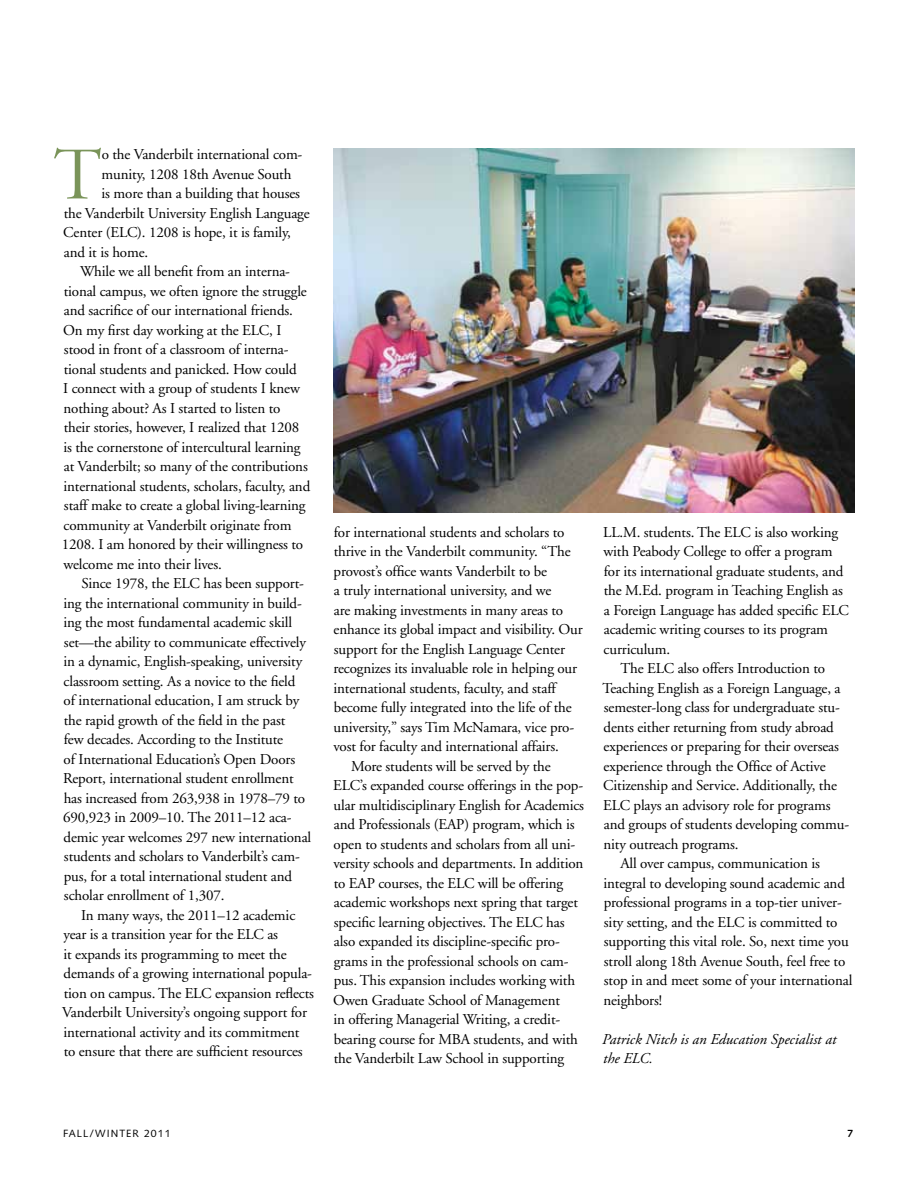
<style>
.page{position:relative;width:918px;height:1188px;background:#fff}
.page>*{position:absolute;margin:0;border:0;box-sizing:border-box;transform-origin:0 0}
.t1{font:73.8px "Adobe Garamond Titling";color:#7a9459}
.t2{font:15px "Adobe Garamond";letter-spacing:-.01em;color:#000}
.t3{font:italic 15px/19.5px "Adobe Garamond";color:#000}
.t4{font:10.5px "Syntax";letter-spacing:.1em;color:#000}
.t5{font:700 10.5px "Syntax";color:#000}
</style>
<div class="page">
<img style="left:333px;top:148px;width:522px;height:364px">
<h1 class="t1" style="left:53px;top:133px;width:50px">T</h1>
<p class="t2" style="left:102px;top:147px;width:202px">o the Vanderbilt international com-</p>
<p class="t2" style="left:102px;top:166px;width:191px">munity, 1208 18th Avenue South</p>
<p class="t2" style="left:102px;top:186px;width:200px">is more than a building that houses</p>
<p class="t2" style="left:64px;top:205px;width:248px">the Vanderbilt University English Language</p>
<p class="t2" style="left:63px;top:225px;width:229px">Center (ELC). 1208 is hope, it is family,</p>
<p class="t2" style="left:64px;top:244px;width:86px">and it is home.</p>
<p class="t2" style="left:80px;top:264px;width:212px">While we all benefit from an interna-</p>
<p class="t2" style="left:64px;top:283px;width:245px">tional campus, we often ignore the struggle</p>
<p class="t2" style="left:64px;top:303px;width:231px">and sacrifice of our international friends.</p>
<p class="t2" style="left:63px;top:322px;width:220px">On my first day working at the ELC, I</p>
<p class="t2" style="left:64px;top:342px;width:226px">stood in front of a classroom of interna-</p>
<p class="t2" style="left:64px;top:361px;width:235px">tional students and panicked. How could</p>
<p class="t2" style="left:63px;top:381px;width:238px">I connect with a group of students I knew</p>
<p class="t2" style="left:64px;top:400px;width:218px">nothing about? As I started to listen to</p>
<p class="t2" style="left:64px;top:420px;width:237px">their stories, however, I realized that 1208</p>
<p class="t2" style="left:64px;top:439px;width:239px">is the cornerstone of intercultural learning</p>
<p class="t2" style="left:64px;top:459px;width:245px">at Vanderbilt; so many of the contributions</p>
<p class="t2" style="left:64px;top:478px;width:248px">international students, scholars, faculty, and</p>
<p class="t2" style="left:64px;top:498px;width:243px">staff make to create a global living-learning</p>
<p class="t2" style="left:64px;top:517px;width:229px">community at Vanderbilt originate from</p>
<p class="t2" style="left:62px;top:537px;width:243px">1208. I am honored by their willingness to</p>
<p class="t2" style="left:63px;top:556px;width:160px">welcome me into their lives.</p>
<p class="t2" style="left:81px;top:576px;width:224px">Since 1978, the ELC has been support-</p>
<p class="t2" style="left:63px;top:595px;width:240px">ing the international community in build-</p>
<p class="t2" style="left:63px;top:615px;width:230px">ing the most fundamental academic skill</p>
<p class="t2" style="left:64px;top:634px;width:244px">set—the ability to communicate effectively</p>
<p class="t2" style="left:63px;top:654px;width:240px">in a dynamic, English-speaking, university</p>
<p class="t2" style="left:64px;top:673px;width:233px">classroom setting. As a novice to the field</p>
<p class="t2" style="left:64px;top:693px;width:237px">of international education, I am struck by</p>
<p class="t2" style="left:64px;top:712px;width:223px">the rapid growth of the field in the past</p>
<p class="t2" style="left:64px;top:732px;width:221px">few decades. According to the Institute</p>
<p class="t2" style="left:64px;top:751px;width:233px">of International Education’s Open Doors</p>
<p class="t2" style="left:63px;top:771px;width:232px">Report, international student enrollment</p>
<p class="t2" style="left:64px;top:790px;width:243px">has increased from 263,938 in 1978–79 to</p>
<p class="t2" style="left:63px;top:810px;width:230px">690,923 in 2009–10. The 2011–12 aca-</p>
<p class="t2" style="left:64px;top:829px;width:249px">demic year welcomes 297 new international</p>
<p class="t2" style="left:64px;top:849px;width:237px">students and scholars to Vanderbilt’s cam-</p>
<p class="t2" style="left:64px;top:868px;width:230px">pus, for a total international student and</p>
<p class="t2" style="left:64px;top:888px;width:162px">scholar enrollment of 1,307.</p>
<p class="t2" style="left:81px;top:907px;width:216px">In many ways, the 2011–12 academic</p>
<p class="t2" style="left:63px;top:927px;width:216px">year is a transition year for the ELC as</p>
<p class="t2" style="left:63px;top:946px;width:225px">it expands its programming to meet the</p>
<p class="t2" style="left:64px;top:966px;width:250px">demands of a growing international popula-</p>
<p class="t2" style="left:64px;top:985px;width:252px">tion on campus. The ELC expansion reflects</p>
<p class="t2" style="left:62px;top:1005px;width:246px">Vanderbilt University’s ongoing support for</p>
<p class="t2" style="left:63px;top:1024px;width:238px">international activity and its commitment</p>
<p class="t2" style="left:64px;top:1044px;width:241px">to ensure that there are sufficient resources</p>
<p class="t2" style="left:334px;top:524px;width:232px">for international students and scholars to</p>
<p class="t2" style="left:334px;top:544px;width:238px">thrive in the Vanderbilt community. “The</p>
<p class="t2" style="left:334px;top:563px;width:215px">provost’s office wants Vanderbilt to be</p>
<p class="t2" style="left:334px;top:583px;width:219px">a truly international university, and we</p>
<p class="t2" style="left:334px;top:602px;width:231px">are making investments in many areas to</p>
<p class="t2" style="left:334px;top:622px;width:251px">enhance its global impact and visibility. Our</p>
<p class="t2" style="left:334px;top:641px;width:233px">support for the English Language Center</p>
<p class="t2" style="left:333px;top:661px;width:245px">recognizes its invaluable role in helping our</p>
<p class="t2" style="left:333px;top:680px;width:224px">international students, faculty, and staff</p>
<p class="t2" style="left:334px;top:700px;width:240px">become fully integrated into the life of the</p>
<p class="t2" style="left:334px;top:719px;width:242px">university,” says Tim McNamara, vice pro-</p>
<p class="t2" style="left:333px;top:739px;width:227px">vost for faculty and international affairs.</p>
<p class="t2" style="left:351px;top:758px;width:201px">More students will be served by the</p>
<p class="t2" style="left:333px;top:778px;width:252px">ELC’s expanded course offerings in the pop-</p>
<p class="t2" style="left:334px;top:797px;width:252px">ular multidisciplinary English for Academics</p>
<p class="t2" style="left:334px;top:817px;width:242px">and Professionals (EAP) program, which is</p>
<p class="t2" style="left:334px;top:836px;width:243px">open to students and scholars from all uni-</p>
<p class="t2" style="left:333px;top:856px;width:252px">versity schools and departments. In addition</p>
<p class="t2" style="left:334px;top:875px;width:231px">to EAP courses, the ELC will be offering</p>
<p class="t2" style="left:334px;top:895px;width:246px">academic workshops next spring that target</p>
<p class="t2" style="left:334px;top:914px;width:232px">specific learning objectives. The ELC has</p>
<p class="t2" style="left:334px;top:934px;width:228px">also expanded its discipline-specific pro-</p>
<p class="t2" style="left:334px;top:953px;width:236px">grams in the professional schools on cam-</p>
<p class="t2" style="left:334px;top:973px;width:243px">pus. This expansion includes working with</p>
<p class="t2" style="left:333px;top:992px;width:228px">Owen Graduate School of Management</p>
<p class="t2" style="left:333px;top:1012px;width:228px">in offering Managerial Writing, a credit-</p>
<p class="t2" style="left:334px;top:1031px;width:246px">bearing course for MBA students, and with</p>
<p class="t2" style="left:334px;top:1051px;width:232px">the Vanderbilt Law School in supporting</p>
<p class="t2" style="left:603px;top:524px;width:236px">LL.M. students. The ELC is also working</p>
<p class="t2" style="left:603px;top:544px;width:231px">with Peabody College to offer a program</p>
<p class="t2" style="left:604px;top:563px;width:241px">for its international graduate students, and</p>
<p class="t2" style="left:604px;top:583px;width:241px">the M.Ed. program in Teaching English as</p>
<p class="t2" style="left:604px;top:602px;width:246px">a Foreign Language has added specific ELC</p>
<p class="t2" style="left:604px;top:622px;width:226px">academic writing courses to its program</p>
<p class="t2" style="left:604px;top:641px;width:68px">curriculum.</p>
<p class="t2" style="left:621px;top:661px;width:206px">The ELC also offers Introduction to</p>
<p class="t2" style="left:603px;top:680px;width:240px">Teaching English as a Foreign Language, a</p>
<p class="t2" style="left:604px;top:700px;width:237px">semester-long class for undergraduate stu-</p>
<p class="t2" style="left:604px;top:719px;width:232px">dents either returning from study abroad</p>
<p class="t2" style="left:604px;top:739px;width:237px">experiences or preparing for their overseas</p>
<p class="t2" style="left:604px;top:758px;width:224px">experience through the Office of Active</p>
<p class="t2" style="left:603px;top:778px;width:235px">Citizenship and Service. Additionally, the</p>
<p class="t2" style="left:603px;top:797px;width:229px">ELC plays an advisory role for programs</p>
<p class="t2" style="left:604px;top:817px;width:247px">and groups of students developing commu-</p>
<p class="t2" style="left:603px;top:836px;width:137px">nity outreach programs.</p>
<p class="t2" style="left:620px;top:856px;width:201px">All over campus, communication is</p>
<p class="t2" style="left:603px;top:875px;width:243px">integral to developing sound academic and</p>
<p class="t2" style="left:604px;top:895px;width:240px">professional programs in a top-tier univer-</p>
<p class="t2" style="left:604px;top:914px;width:235px">sity setting, and the ELC is committed to</p>
<p class="t2" style="left:604px;top:934px;width:246px">supporting this vital role. So, next time you</p>
<p class="t2" style="left:604px;top:953px;width:243px">stroll along 18th Avenue South, feel free to</p>
<p class="t2" style="left:604px;top:973px;width:250px">stop in and meet some of your international</p>
<p class="t2" style="left:603px;top:992px;width:60px">neighbors!</p>
<p class="t3" style="left:602px;top:1030px;width:235px">Patrick Nitch is an Education Specialist at the ELC.</p>
<p class="t4" style="left:63px;top:1128px;width:8px">FALL</p>
<p class="t4" style="left:90px;top:1128px;width:15px">/WIN</p>
<p class="t4" style="left:119px;top:1128px;width:53px">TER 2011</p>
<p class="t5" style="left:848px;top:1128px;width:7px">7</p>
</div>
